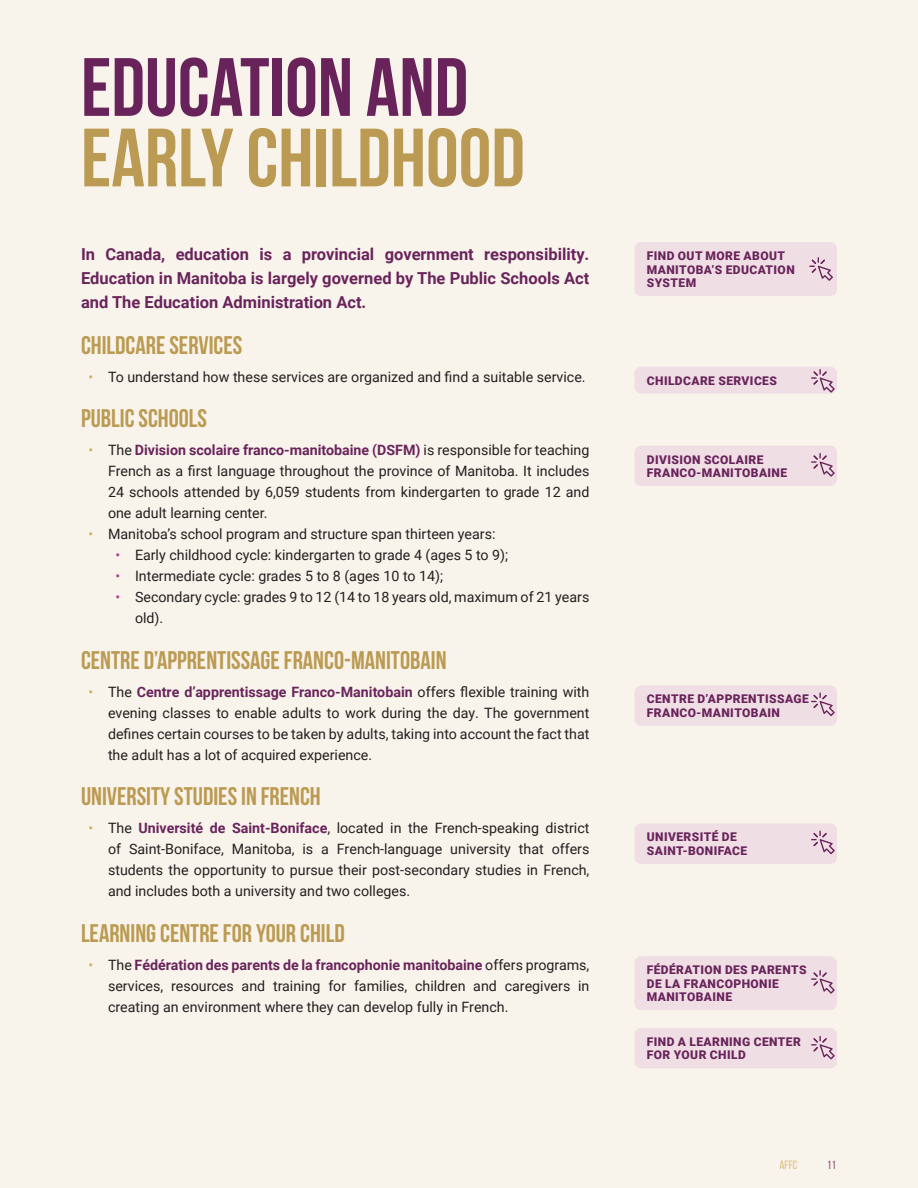
<style>
.page{position:relative;width:918px;height:1188px;background:#f9f4eb}
.page>*{position:absolute;margin:0;border:0;box-sizing:border-box;transform-origin:0 0}
.Paragraph_Style_6{font:700 82.5px/70.5px "Bebas Neue";color:#bb9b53}
.Subtitle_1{font:700 25.5px "Bebas Neue";color:#bb9b53}
.Introduction_paragraph{font:700 16.5px/24px "Roboto";color:#69245b;text-align:justify}
.t1{font:14.25px/21px "Roboto";color:#231f20;text-align:justify}
.Text_Pour_lien{font:900 12px/13.5px "Roboto";letter-spacing:.035em;color:#69245b}
.t2{font:12px "Bebas Neue";color:#d2ae5d}
.t3{font:12px "Bebas Neue";color:#69245b}
.s1{color:#68235a}
.s2{color:#d2ae5d}
.s3{font-weight:700;color:#69245b}
.s4{color:#aa4286}
</style>
<div class="page">
<div style="left:634px;top:242px;width:203px;height:54px;background:#f0dee5;border-radius:7px"></div>
<div style="left:634px;top:367px;width:203px;height:27px;background:#f0dee5;border-radius:7px"></div>
<div style="left:634px;top:446px;width:203px;height:40px;background:#f0dee5;border-radius:7px"></div>
<div style="left:634px;top:685px;width:203px;height:41px;background:#f0dee5;border-radius:7px"></div>
<div style="left:634px;top:824px;width:203px;height:40px;background:#f0dee5;border-radius:7px"></div>
<svg style="left:809px;top:257px;width:24px;height:24px"></svg>
<svg style="left:811px;top:369px;width:24px;height:24px"></svg>
<svg style="left:811px;top:453px;width:24px;height:24px"></svg>
<svg style="left:811px;top:692px;width:24px;height:24px"></svg>
<svg style="left:811px;top:831px;width:24px;height:23px"></svg>
<div style="left:634px;top:956px;width:203px;height:54px;background:#f0dee5;border-radius:7px"></div>
<svg style="left:811px;top:970px;width:24px;height:24px"></svg>
<div style="left:634px;top:1028px;width:203px;height:40px;background:#f0dee5;border-radius:7px"></div>
<svg style="left:811px;top:1036px;width:24px;height:23px"></svg>
<p class="Paragraph_Style_6" style="left:81px;top:51px;width:446px"><span class="s1">EDUCATION AND<br></span>EARLY CHILDHOOD</p>
<p class="Introduction_paragraph" style="left:81px;top:242px;width:510px">In Canada, education is a provincial government responsibility.<br>Education in Manitoba is largely governed by The Public Schools Act and The Education Administration Act.</p>
<p class="Subtitle_1" style="left:81px;top:331px;width:163px">CHILDCARE SERVICES</p>
<p class="t1" style="left:88px;top:366px;width:499px"><span class="s2">•</span> To understand how these services are organized and find a suitable service.</p>
<p class="Subtitle_1" style="left:81px;top:405px;width:128px">PUBLIC SCHOOLS</p>
<p class="t1" style="left:108px;top:439px;width:483px;text-indent:-20px"><span class="s2">•</span> The <span class="s3">Division scolaire franco-manitobaine (DSFM)</span> is responsible for teaching French as a first language throughout the province of Manitoba. It includes 24 schools attended by 6,059 students from kindergarten to grade 12 and one adult learning center.</p>
<p class="t1" style="left:88px;top:523px;width:409px"><span class="s2">•</span> Manitoba’s school program and structure span thirteen years:</p>
<p class="t1" style="left:116px;top:544px;width:394px"><span class="s4">•</span> Early childhood cycle: kindergarten to grade 4 (ages 5 to 9);</p>
<p class="t1" style="left:116px;top:565px;width:329px"><span class="s4">•</span> Intermediate cycle: grades 5 to 8 (ages 10 to 14);</p>
<p class="t1" style="left:135px;top:586px;width:456px;text-indent:-20px"><span class="s4">•</span> Secondary cycle: grades 9 to 12 (14 to 18 years old, maximum of 21 years old).</p>
<p class="Subtitle_1" style="left:81px;top:646px;width:367px">CENTRE D’APPRENTISSAGE FRANCO-MANITOBAIN</p>
<p class="t1" style="left:108px;top:681px;width:483px;text-indent:-20px"><span class="s2">•</span> The <span class="s3">Centre d’apprentissage Franco-Manitobain</span> offers flexible training with evening classes to enable adults to work during the day. The government defines certain courses to be taken by adults, taking into account the fact that the adult has a lot of acquired experience.</p>
<p class="Subtitle_1" style="left:81px;top:783px;width:241px">UNIVERSITY STUDIES IN FRENCH</p>
<p class="t1" style="left:108px;top:817px;width:483px;text-indent:-20px"><span class="s2">•</span> The <span class="s3">Université de Saint-Boniface</span>, located in the French-speaking district of Saint-Boniface, Manitoba, is a French-language university that offers students the opportunity to pursue their post-secondary studies in French, and includes both a university and two colleges.</p>
<p class="Subtitle_1" style="left:81px;top:919px;width:265px">LEARNING CENTRE FOR YOUR CHILD</p>
<p class="t1" style="left:108px;top:954px;width:483px;text-indent:-20px"><span class="s2">•</span> The <span class="s3">Fédération des parents de la francophonie manitobaine</span> offers programs, services, resources and training for families, children and caregivers in creating an environment where they can develop fully in French.</p>
<p class="Text_Pour_lien" style="left:647px;top:249px;width:149px">FIND OUT MORE ABOUT<br>MANITOBA’S EDUCATION<br>SYSTEM</p>
<p class="Text_Pour_lien" style="left:647px;top:373px;width:132px">CHILDCARE SERVICES</p>
<p class="Text_Pour_lien" style="left:647px;top:452px;width:142px">DIVISION SCOLAIRE<br>FRANCO-MANITOBAINE</p>
<p class="Text_Pour_lien" style="left:647px;top:692px;width:164px">CENTRE D’APPRENTISSAGE<br>FRANCO-MANITOBAIN</p>
<p class="Text_Pour_lien" style="left:647px;top:830px;width:102px">UNIVERSITÉ DE<br>SAINT-BONIFACE</p>
<p class="Text_Pour_lien" style="left:647px;top:963px;width:161px">FÉDÉRATION DES PARENTS<br>DE LA FRANCOPHONIE<br>MANITOBAINE</p>
<p class="Text_Pour_lien" style="left:647px;top:1034px;width:156px">FIND A LEARNING CENTER<br>FOR YOUR CHILD</p>
<p class="t2" style="left:780px;top:1158px;width:19px">Affc</p>
<p class="t3" style="left:828px;top:1158px;width:10px">11</p>
</div>
